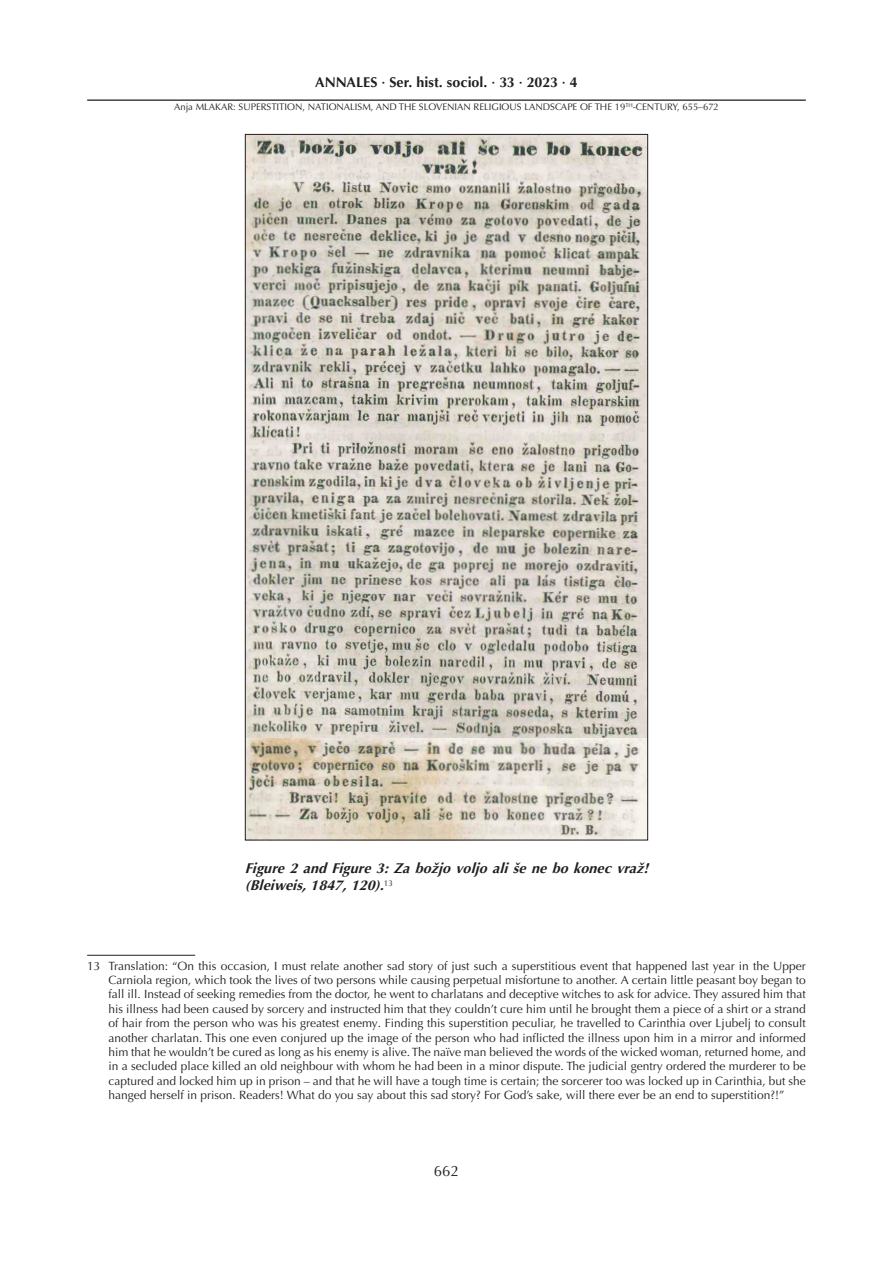
<style>
.page{position:relative;width:893px;height:1263px;background:#fff}
.page>*{position:absolute;margin:0;border:0;box-sizing:border-box;transform-origin:0 0}
.t1{font:15px "Optima LT Pro";color:#231f20}
.t2{font:italic 700 14.25px/17.1px "Optima LT Pro";color:#231f20}
.t3{font:700 14.25px "Optima LT Pro";color:#231f20}
.t4{font:12px/14.4px "Optima LT Pro";color:#231f20;text-align:justify}
.t5{font:9.45px "Optima LT Pro";color:#231f20}
</style>
<div class="page">
<hr style="left:87px;top:99px;width:719px;height:2px;background:#231f20">
<hr style="left:87px;top:955px;width:108px;height:1px;background:#231f20">
<img style="left:247px;top:136px;width:399px;height:603px">
<img style="left:247px;top:739px;width:399px;height:99px">
<p class="t3" style="left:315px;top:73px;width:264px">ANNALES · Ser. hist. sociol. · 33 · 2023 · 4</p>
<p class="t5" style="left:174px;top:101px;width:546px">Anja MLAKAR: SUPERSTITION, NATIONALISM, AND THE SLOVENIAN RELIGIOUS LANDSCAPE OF THE 19<sup>TH</sup>-CENTURY, 655–672</p>
<p class="t2" style="left:245px;top:860px;width:410px">Figure2andFigure3:Zabožjovoljoališenebokonecvraž! (Bleiweis,1847,120).<sup>1</sup> <sup>3</sup></p>
<p class="t4" style="left:108px;top:958px;width:699px;text-indent:-21px">13 Translation: “On this occasion, I must relate another sad story of just such a superstitious event that happened last year in the Upper Carniola region, which took the lives of two persons while causing perpetual misfortune to another. A certain little peasant boy began to fall ill. Instead of seeking remedies from the doctor, he went to charlatans and deceptive witches to ask for advice. They assured him that his illness had been caused by sorcery and instructed him that they couldn’t cure him until he brought them a piece of a shirt or a strand of hair from the person who was his greatest enemy. Finding this superstition peculiar, he travelled to Carinthia over Ljubelj to consult another charlatan. This one even conjured up the image of the person who had inflicted the illness upon him in a mirror and informed him that he wouldn’t be cured as long as his enemy is alive. The naïve man believed the words of the wicked woman, returned home, and in a secluded place killed an old neighbour with whom he had been in a minor dispute. The judicial gentry ordered the murderer to be captured and locked him up in prison – and that he will have a tough time is certain; the sorcerer too was locked up in Carinthia, but she hanged herself in prison. Readers! What do you say about this sad story? For God’s sake, will there ever be an end to superstition?!”</p>
<p class="t1" style="left:434px;top:1162px;width:27px">662</p>
</div>
